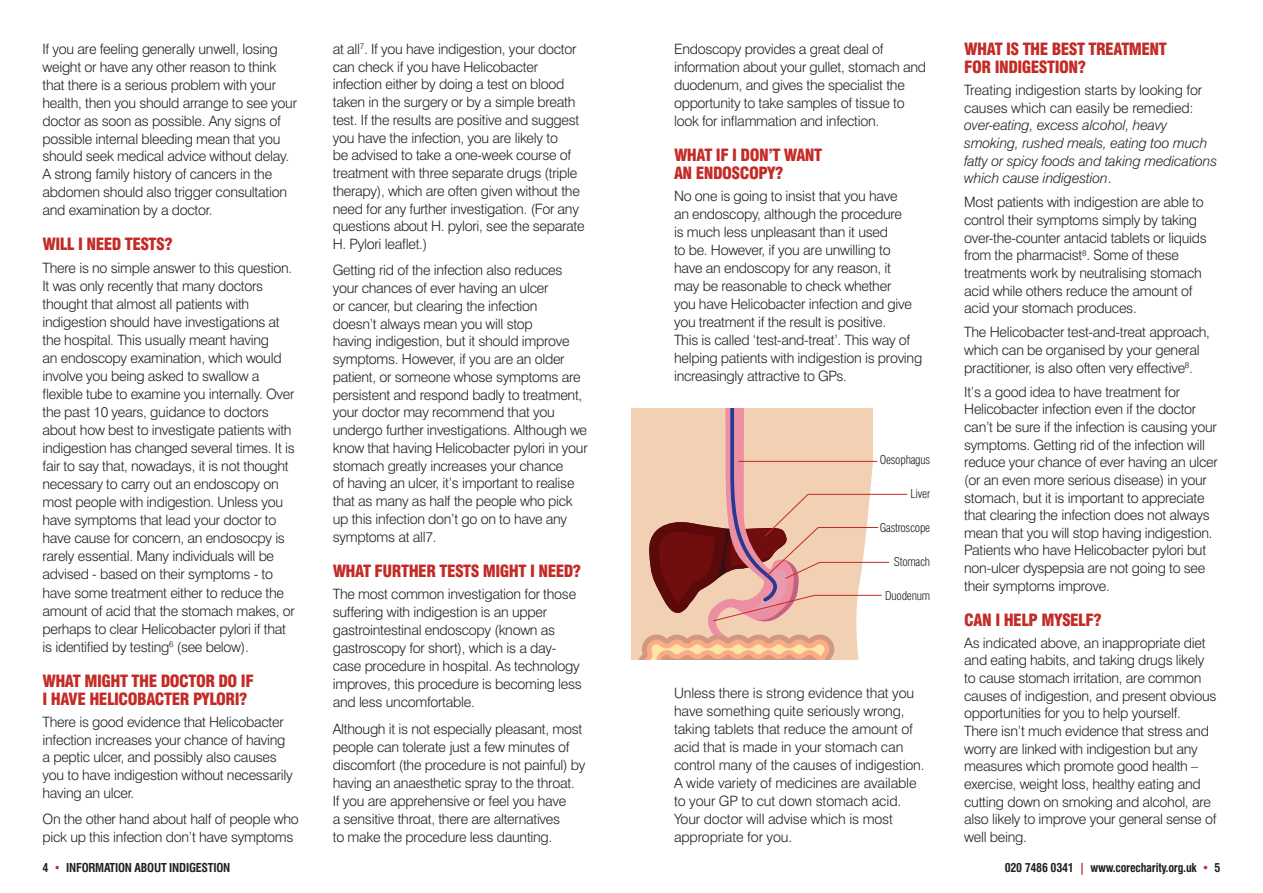
<style>
.page{position:relative;width:1263px;height:893px;background:#fff}
.page>*{position:absolute;margin:0;border:0;box-sizing:border-box;transform-origin:0 0}
.t1{font:900 condensed 16.5px/18px "Swiss 721 BT";letter-spacing:-.03em;color:#c32b26}
.t2{font:300 14.25px/17.7px "Swiss 721 BT";letter-spacing:-.02em;color:#231f20}
.t3{font:italic 300 14.25px/17.7px "Swiss 721 BT";letter-spacing:-.01em;color:#231f20}
.t4{font:700 condensed 12px "Swiss 721 BT";letter-spacing:-.02em;color:#231f20}
.t5{font:300 condensed 12px "Swiss 721 BT";letter-spacing:-.02em;color:#231f20}
.s1{font-style:normal}
.s2{color:#c32b26}
</style>
<div class="page">
<svg style="left:631px;top:408px;width:276px;height:251px;background:#e2baaa"></svg>
<p class="t2" style="left:43px;top:40px;width:256px">If you are feeling generally unwell, losing weight or have any other reason to think that there is a serious problem with your health, then you should arrange to see your doctor as soon as possible. Any signs of possible internal bleeding mean that you should seek medical advice without delay.<br>A strong family history of cancers in the abdomen should also trigger consultation and examination by a doctor.</p>
<p class="t1" style="left:43px;top:235px;width:131px">WILL I NEED TESTS?</p>
<p class="t2" style="left:43px;top:258px;width:254px">There is no simple answer to this question.<br>It was only recently that many doctors thought that almost all patients with indigestion should have investigations at the hospital. This usually meant having<br>an endoscopy examination, which would involve you being asked to swallow a flexible tube to examine you internally. Over the past 10 years, guidance to doctors about how best to investigate patients with indigestion has changed several times. It is fair to say that, nowadays, it is not thought necessary to carry out an endoscopy on most people with indigestion. Unless you have symptoms that lead your doctor to have cause for concern, an endosocpy is rarely essential. Many individuals will be advised - based on their symptoms - to have some treatment either to reduce the amount of acid that the stomach makes, or perhaps to clear Helicobacter pylori if that is identified by testing<sup>6</sup> (see below).</p>
<p class="t1" style="left:43px;top:672px;width:213px">WHAT MIGHT THE DOCTOR DO IF<br>I HAVE HELICOBACTER PYLORI?</p>
<p class="t2" style="left:43px;top:713px;width:252px">There is good evidence that Helicobacter infection increases your chance of having a peptic ulcer, and possibly also causes you to have indigestion without necessarily having an ulcer.</p>
<p class="t2" style="left:43px;top:810px;width:258px">On the other hand about half of people who pick up this infection don’t have symptoms</p>
<p class="t2" style="left:333px;top:40px;width:253px">at all<sup>7</sup>. If you have indigestion, your doctor can check if you have Helicobacter infection either by doing a test on blood taken in the surgery or by a simple breath test. If the results are positive and suggest you have the infection, you are likely to<br>be advised to take a one-week course of treatment with three separate drugs (triple therapy), which are often given without the need for any further investigation. (For any questions about H. pylori, see the separate H. Pylori leaflet.)</p>
<p class="t2" style="left:333px;top:261px;width:256px">Getting rid of the infection also reduces your chances of ever having an ulcer<br>or cancer, but clearing the infection<br>doesn’t always mean you will stop<br>having indigestion, but it should improve symptoms. However, if you are an older patient, or someone whose symptoms are persistent and respond badly to treatment, your doctor may recommend that you undergo further investigations. Although we know that having Helicobacter pylori in your stomach greatly increases your chance<br>of having an ulcer, it’s important to realise that as many as half the people who pick up this infection don’t go on to have any symptoms at all7.</p>
<p class="t1" style="left:333px;top:562px;width:250px">WHAT FURTHER TESTS MIGHT I NEED?</p>
<p class="t2" style="left:333px;top:585px;width:251px">The most common investigation for those suffering with indigestion is an upper gastrointestinal endoscopy (known as gastroscopy for short), which is a day&shy;case procedure in hospital. As technology improves, this procedure is becoming less and less uncomfortable.</p>
<p class="t2" style="left:333px;top:719px;width:254px">Although it is not especially pleasant, most people can tolerate just a few minutes of discomfort (the procedure is not painful) by having an anaesthetic spray to the throat.<br>If you are apprehensive or feel you have<br>a sensitive throat, there are alternatives<br>to make the procedure less daunting.</p>
<p class="t2" style="left:674px;top:40px;width:254px">Endoscopy provides a great deal of information about your gullet, stomach and duodenum, and gives the specialist the opportunity to take samples of tissue to look for inflammation and infection.</p>
<p class="t1" style="left:674px;top:146px;width:150px">WHAT IF I DON’T WANT<br>AN ENDOSCOPY?</p>
<p class="t2" style="left:674px;top:187px;width:250px">No one is going to insist that you have<br>an endoscopy, although the procedure<br>is much less unpleasant than it used<br>to be. However, if you are unwilling to have an endoscopy for any reason, it<br>may be reasonable to check whether<br>you have Helicobacter infection and give you treatment if the result is positive.<br>This is called ‘test-and-treat’. This way of helping patients with indigestion is proving increasingly attractive to GPs.</p>
<p class="t5" style="left:880px;top:452px;width:52px">Oesophagus</p>
<p class="t5" style="left:910px;top:486px;width:21px">Liver</p>
<p class="t5" style="left:880px;top:520px;width:52px">Gastroscope</p>
<p class="t5" style="left:894px;top:554px;width:38px">Stomach</p>
<p class="t5" style="left:885px;top:588px;width:47px">Duodenum</p>
<p class="t2" style="left:674px;top:684px;width:252px">Unless there is strong evidence that you have something quite seriously wrong, taking tablets that reduce the amount of acid that is made in your stomach can control many of the causes of indigestion.<br>A wide variety of medicines are available to your GP to cut down stomach acid.<br>Your doctor will advise which is most appropriate for you.</p>
<p class="t1" style="left:964px;top:40px;width:204px">WHAT IS THE BEST TREATMENT<br>FOR INDIGESTION?</p>
<p class="t2" style="left:964px;top:81px;width:239px">Treating indigestion starts by looking for causes which can easily be remedied:</p>
<p class="t3" style="left:964px;top:116px;width:255px">over-eating, excess alcohol, heavy smoking, rushed meals, eating too much fatty or spicy foods and taking medications which cause indigestion<span class="s1">.</span></p>
<p class="t2" style="left:964px;top:193px;width:244px">Most patients with indigestion are able to control their symptoms simply by taking over-the-counter antacid tablets or liquids from the pharmacist<sup>8</sup>. Some of these treatments work by neutralising stomach acid while others reduce the amount of acid your stomach produces.</p>
<p class="t2" style="left:964px;top:323px;width:247px">The Helicobacter test-and-treat approach, which can be organised by your general practitioner, is also often very effective<sup>8</sup>.</p>
<p class="t2" style="left:964px;top:383px;width:255px">It’s a good idea to have treatment for Helicobacter infection even if the doctor can’t be sure if the infection is causing your symptoms. Getting rid of the infection will reduce your chance of ever having an ulcer (or an even more serious disease) in your stomach, but it is important to appreciate that clearing the infection does not always mean that you will stop having indigestion.<br>Patients who have Helicobacter pylori but non-ulcer dyspepsia are not going to see their symptoms improve.</p>
<p class="t1" style="left:964px;top:611px;width:139px">CAN I HELP MYSELF?</p>
<p class="t2" style="left:964px;top:634px;width:254px">As indicated above, an inappropriate diet and eating habits, and taking drugs likely to cause stomach irritation, are common causes of indigestion, and present obvious opportunities for you to help yourself.<br>There isn’t much evidence that stress and worry are linked with indigestion but any measures which promote good health – exercise, weight loss, healthy eating and cutting down on smoking and alcohol, are also likely to improve your general sense of well being.</p>
<p class="t4" style="left:43px;top:861px;width:189px">4 <span class="s2">•</span> INFORMATION ABOUT INDIGESTION</p>
<p class="t4" style="left:1005px;top:861px;width:217px">020 7486 0341 <span class="s2">|</span> www.corecharity.org.uk <span class="s2">•</span> 5</p>
</div>
